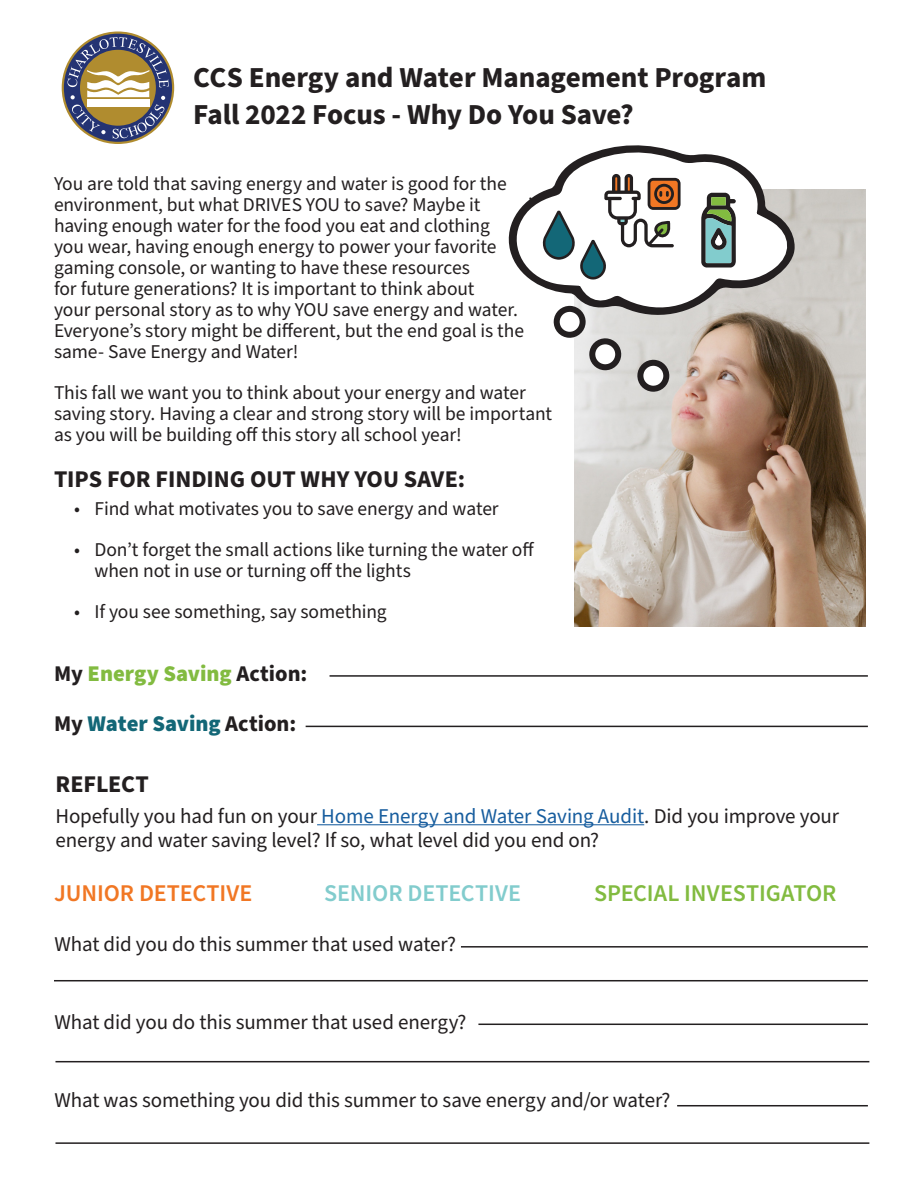
<style>
.page{position:relative;width:918px;height:1188px;background:#fff}
.page>*{position:absolute;margin:0;border:0;box-sizing:border-box;transform-origin:0 0}
.t1{font:700 28.95px/36.2px "Source Sans Pro";letter-spacing:-.005em;color:#231f20}
.t2{font:700 24px "Source Sans Pro";color:#231f20}
.t3{font:600 24px "Source Sans Pro";color:#82bb40}
.t4{font:600 24px "Source Sans Pro";letter-spacing:-.005em;color:#f17724}
.t5{font:600 24px "Source Sans Pro";color:#82cccd}
.t6{font:900 22.5px "Source Sans Pro";color:#82bb40}
.t7{font:900 22.5px "Source Sans Pro";letter-spacing:-.005em;color:#136777}
.t8{font:21px/24px "Source Sans Pro";letter-spacing:-.005em;color:#231f20}
.t9{font:19.5px/21px "Source Sans Pro";letter-spacing:-.01em;color:#231f20}
.s1{font-weight:700;color:#231f20}
.s2{color:#175d9e}
</style>
<div class="page">
<svg style="left:62px;top:32px;width:112px;height:112px"></svg>
<div style="left:64px;top:34px;width:108px;height:108px;background:#243373;border-radius:50%"></div>
<svg style="left:67px;top:37px;width:102px;height:102px"></svg>
<hr style="left:330px;top:675px;width:538px;height:2px;background:#231f20">
<hr style="left:306px;top:726px;width:562px;height:1px;background:#231f20">
<hr style="left:317px;top:824px;width:327px;height:1px;background:#175d9e">
<img style="left:574px;top:190px;width:292px;height:437px">
<hr style="left:461px;top:946px;width:407px;height:2px;background:#231f20">
<hr style="left:54px;top:980px;width:814px;height:1px;background:#231f20">
<hr style="left:478px;top:1024px;width:390px;height:1px;background:#231f20">
<hr style="left:55px;top:1061px;width:814px;height:1px;background:#231f20">
<hr style="left:677px;top:1105px;width:191px;height:1px;background:#231f20">
<hr style="left:55px;top:1142px;width:814px;height:2px;background:#231f20">
<svg style="left:592px;top:341px;width:27px;height:27px"></svg>
<div style="left:589px;top:338px;width:33px;height:33px;border:6px solid #231f20;border-radius:50%"></div>
<svg style="left:640px;top:362px;width:27px;height:27px"></svg>
<div style="left:637px;top:359px;width:33px;height:33px;border:6px solid #231f20;border-radius:50%"></div>
<svg style="left:556px;top:309px;width:27px;height:26px"></svg>
<div style="left:553px;top:306px;width:33px;height:32px;border:6px solid #231f20;border-radius:50%"></div>
<svg style="left:508px;top:216px;width:287px;height:106px"></svg>
<svg style="left:515px;top:145px;width:283px;height:172px"></svg>
<svg style="left:515px;top:153px;width:272px;height:157px"></svg>
<p class="t1" style="left:193px;top:60px;width:574px">CCS Energy and Water Management Program<br>Fall 2022 Focus - Why Do You Save?</p>
<p class="t9" style="left:54px;top:174px;width:454px">You are told that saving energy and water is good for the environment, but what DRIVES YOU to save? Maybe it</p>
<p class="t9" style="left:528px;top:195px;width:14px">is</p>
<p class="t9" style="left:54px;top:216px;width:472px">having enough water for the food you eat and clothing you wear, having enough energy to power your favorite gaming console, or wanting to have these resources<br>for future generations? It is important to think about<br>your personal story as to why YOU save energy and water.<br>Everyone’s story might be different, but the end goal is the same- Save Energy and Water!</p>
<p class="t9" style="left:54px;top:383px;width:500px">This fall we want you to think about your energy and water saving story. Having a clear and strong story will be important as you will be building off this story all school year!</p>
<p class="t2" style="left:54px;top:463px;width:413px">TIPS FOR FINDING OUT WHY YOU SAVE:</p>
<p class="t9" style="left:74px;top:499px;width:426px">• Find what motivates you to save energy and water</p>
<p class="t9" style="left:94px;top:540px;width:441px;text-indent:-20px">• Don’t forget the small actions like turning the water off when not in use or turning off the lights</p>
<p class="t9" style="left:74px;top:602px;width:314px">• If you see something, say something</p>
<p class="t6" style="left:54px;top:658px;width:255px"><span class="s1">My</span> Energy Saving <span class="s1">Action:</span></p>
<p class="t7" style="left:54px;top:708px;width:244px"><span class="s1">My</span> Water Saving <span class="s1">Action:</span></p>
<p class="t2" style="left:55px;top:768px;width:95px">REFLECT</p>
<p class="t8" style="left:55px;top:805px;width:785px">Hopefully you had fun on your <span class="s2">Home Energy and Water Saving Audit</span>. Did you improve your energy and water saving level? If so, what level did you end on?</p>
<p class="t4" style="left:54px;top:877px;width:200px">JUNIOR DETECTIVE</p>
<p class="t5" style="left:324px;top:877px;width:199px">SENIOR DETECTIVE</p>
<p class="t3" style="left:594px;top:877px;width:244px">SPECIAL INVESTIGATOR</p>
<p class="t8" style="left:54px;top:933px;width:403px">What did you do this summer that used water?</p>
<p class="t8" style="left:54px;top:1011px;width:413px">What did you do this summer that used energy?</p>
<p class="t8" style="left:54px;top:1089px;width:617px">What was something you did this summer to save energy and/or water?</p>
</div>
